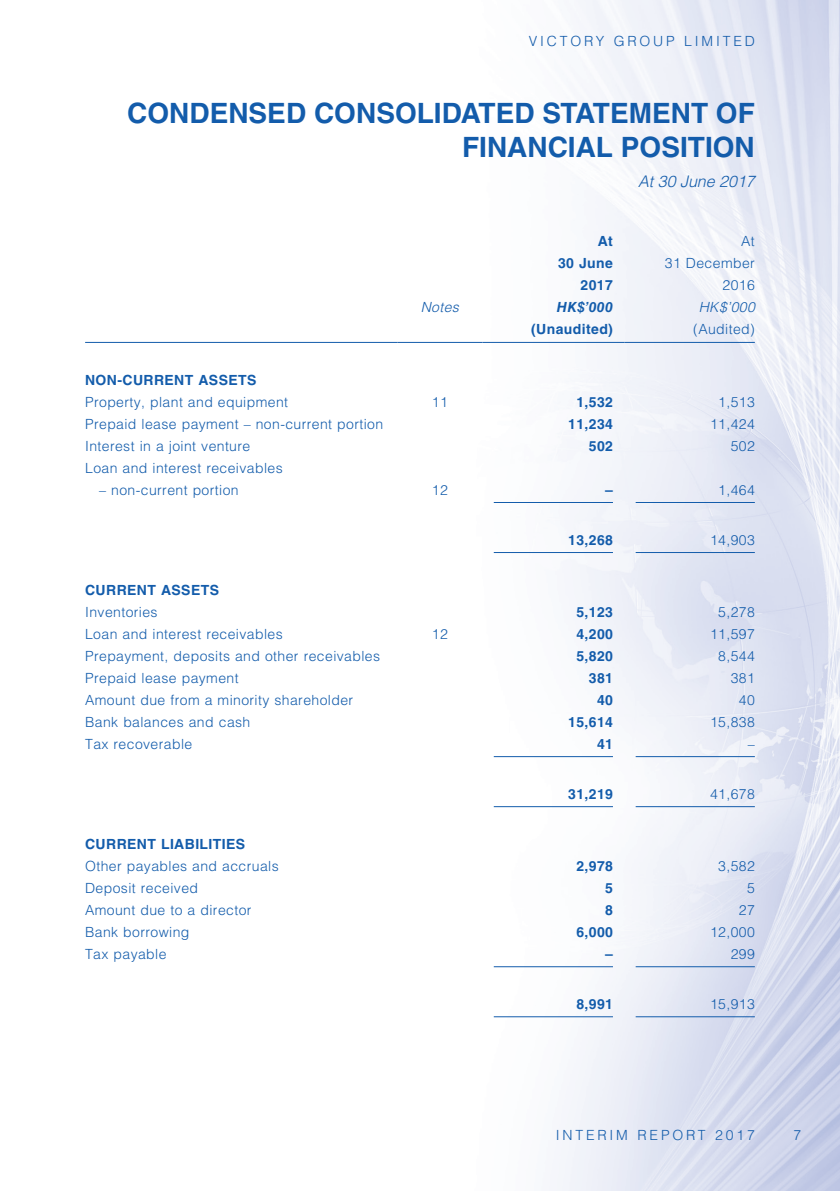
<style>
.page{position:relative;width:840px;height:1191px;background:#fff}
.page>*{position:absolute;margin:0;border:0;box-sizing:border-box;transform-origin:0 0}
.t1{font:700 28px/33.6px "Helvetica LT Std";color:#135cab;text-align:right}
.t2{font:italic 300 16px "Helvetica LT Std";color:#135cab}
.t3{font:300 14px/22px "Helvetica LT Std";letter-spacing:.03em;color:#135cab;text-align:right}
.t4{font:700 14px/22px "Helvetica LT Std";letter-spacing:.03em;color:#135cab;text-align:right}
.t5{font:300 14px "Helvetica LT Std";letter-spacing:.2em;color:#135cab}
.t6{font:italic 300 14px "Helvetica LT Std";letter-spacing:.03em;color:#135cab}
.t7{font:italic 700 14px "Helvetica LT Std";color:#135cab}
</style>
<div class="page">
<img style="left:85px;top:0;width:754px;height:1191px">
<hr style="left:85px;top:342px;width:312px;height:1px;background:#135cab">
<hr style="left:397px;top:342px;width:85px;height:1px;background:#135cab">
<hr style="left:482px;top:342px;width:142px;height:1px;background:#135cab">
<hr style="left:624px;top:342px;width:130px;height:1px;background:#135cab">
<hr style="left:493px;top:502px;width:119px;height:1px;background:#135cab">
<hr style="left:635px;top:502px;width:119px;height:1px;background:#135cab">
<hr style="left:493px;top:552px;width:119px;height:1px;background:#135cab">
<hr style="left:635px;top:552px;width:119px;height:1px;background:#135cab">
<hr style="left:493px;top:756px;width:119px;height:1px;background:#135cab">
<hr style="left:635px;top:756px;width:119px;height:1px;background:#135cab">
<hr style="left:493px;top:806px;width:119px;height:1px;background:#135cab">
<hr style="left:635px;top:806px;width:119px;height:1px;background:#135cab">
<hr style="left:493px;top:966px;width:119px;height:1px;background:#135cab">
<hr style="left:635px;top:966px;width:119px;height:1px;background:#135cab">
<hr style="left:493px;top:1016px;width:119px;height:1px;background:#135cab">
<hr style="left:635px;top:1016px;width:119px;height:1px;background:#135cab">
<p class="t5" style="left:528px;top:32px;width:227px">VICTORY GROUP LIMITED</p>
<h1 class="t1" style="left:127px;top:96px;width:629px">CONDENSED CONSOLIDATED STATEMENT OF<br>FINANCIAL POSITION</h1>
<p class="t2" style="left:637px;top:171px;width:118px">At 30 June 2017</p>
<p class="t4" style="left:557px;top:230px;width:56px">AT<br>30 JUNE<br>2017</p>
<p class="t3" style="left:664px;top:230px;width:91px">At<br>31 December<br>2016</p>
<p class="t6" style="left:420px;top:299px;width:40px">Notes</p>
<p class="t7" style="left:556px;top:299px;width:58px">HK$’000</p>
<p class="t6" style="left:698px;top:299px;width:58px">HK$’000</p>
<p class="t4" style="left:531px;top:318px;width:83px">(UNAUDITED)</p>
<p class="t3" style="left:693px;top:318px;width:63px">(Audited)</p>
<p class="t4" style="left:85px;top:368px;width:173px">NON-CURRENT ASSETS</p>
<p class="t3" style="left:85px;top:390px;width:204px">Property, plant and equipment</p>
<p class="t3" style="left:431px;top:390px;width:17px">11</p>
<p class="t4" style="left:576px;top:390px;width:38px">1,532</p>
<p class="t3" style="left:717px;top:390px;width:38px">1,513</p>
<p class="t3" style="left:85px;top:412px;width:299px">Prepaid lease payment – non-current portion</p>
<p class="t4" style="left:568px;top:412px;width:46px">11,234</p>
<p class="t3" style="left:709px;top:412px;width:46px">11,424</p>
<p class="t3" style="left:85px;top:434px;width:167px">Interest in a joint venture</p>
<p class="t4" style="left:588px;top:434px;width:26px">502</p>
<p class="t3" style="left:730px;top:434px;width:26px">502</p>
<p class="t3" style="left:85px;top:456px;width:199px">Loan and interest receivables</p>
<p class="t3" style="left:99px;top:478px;width:141px">– non-current portion</p>
<p class="t3" style="left:431px;top:478px;width:17px">12</p>
<p class="t4" style="left:605px;top:478px;width:9px">–</p>
<p class="t3" style="left:717px;top:478px;width:38px">1,464</p>
<p class="t4" style="left:568px;top:528px;width:46px">13,268</p>
<p class="t3" style="left:709px;top:528px;width:46px">14,903</p>
<p class="t4" style="left:85px;top:578px;width:135px">CURRENT ASSETS</p>
<p class="t3" style="left:85px;top:600px;width:74px">Inventories</p>
<p class="t4" style="left:576px;top:600px;width:38px">5,123</p>
<p class="t3" style="left:717px;top:600px;width:38px">5,278</p>
<p class="t3" style="left:85px;top:622px;width:199px">Loan and interest receivables</p>
<p class="t3" style="left:431px;top:622px;width:17px">12</p>
<p class="t4" style="left:576px;top:622px;width:38px">4,200</p>
<p class="t3" style="left:709px;top:622px;width:46px">11,597</p>
<p class="t3" style="left:85px;top:644px;width:296px">Prepayment, deposits and other receivables</p>
<p class="t4" style="left:576px;top:644px;width:38px">5,820</p>
<p class="t3" style="left:717px;top:644px;width:38px">8,544</p>
<p class="t3" style="left:85px;top:666px;width:155px">Prepaid lease payment</p>
<p class="t4" style="left:588px;top:666px;width:26px">381</p>
<p class="t3" style="left:730px;top:666px;width:26px">381</p>
<p class="t3" style="left:85px;top:688px;width:269px">Amount due from a minority shareholder</p>
<p class="t4" style="left:596px;top:688px;width:17px">40</p>
<p class="t3" style="left:738px;top:688px;width:17px">40</p>
<p class="t3" style="left:85px;top:710px;width:167px">Bank balances and cash</p>
<p class="t4" style="left:568px;top:710px;width:46px">15,614</p>
<p class="t3" style="left:709px;top:710px;width:46px">15,838</p>
<p class="t3" style="left:85px;top:732px;width:109px">Tax recoverable</p>
<p class="t4" style="left:596px;top:732px;width:17px">41</p>
<p class="t3" style="left:747px;top:732px;width:8px">–</p>
<p class="t4" style="left:568px;top:782px;width:46px">31,219</p>
<p class="t3" style="left:709px;top:782px;width:46px">41,678</p>
<p class="t4" style="left:85px;top:832px;width:161px">CURRENT LIABILITIES</p>
<p class="t3" style="left:85px;top:854px;width:195px">Other payables and accruals</p>
<p class="t4" style="left:576px;top:854px;width:38px">2,978</p>
<p class="t3" style="left:717px;top:854px;width:38px">3,582</p>
<p class="t3" style="left:85px;top:876px;width:114px">Deposit received</p>
<p class="t4" style="left:604px;top:876px;width:9px">5</p>
<p class="t3" style="left:746px;top:876px;width:9px">5</p>
<p class="t3" style="left:85px;top:898px;width:168px">Amount due to a director</p>
<p class="t4" style="left:604px;top:898px;width:9px">8</p>
<p class="t3" style="left:738px;top:898px;width:17px">27</p>
<p class="t3" style="left:85px;top:920px;width:106px">Bank borrowing</p>
<p class="t4" style="left:576px;top:920px;width:38px">6,000</p>
<p class="t3" style="left:709px;top:920px;width:46px">12,000</p>
<p class="t3" style="left:85px;top:942px;width:83px">Tax payable</p>
<p class="t4" style="left:604px;top:942px;width:9px">–</p>
<p class="t3" style="left:730px;top:942px;width:26px">299</p>
<p class="t4" style="left:576px;top:992px;width:38px">8,991</p>
<p class="t3" style="left:709px;top:992px;width:46px">15,913</p>
<p class="t5" style="left:555px;top:1126px;width:200px">INTERIM REPORT 2017</p>
<p class="t3" style="left:793px;top:1124px;width:9px">7</p>
</div>
